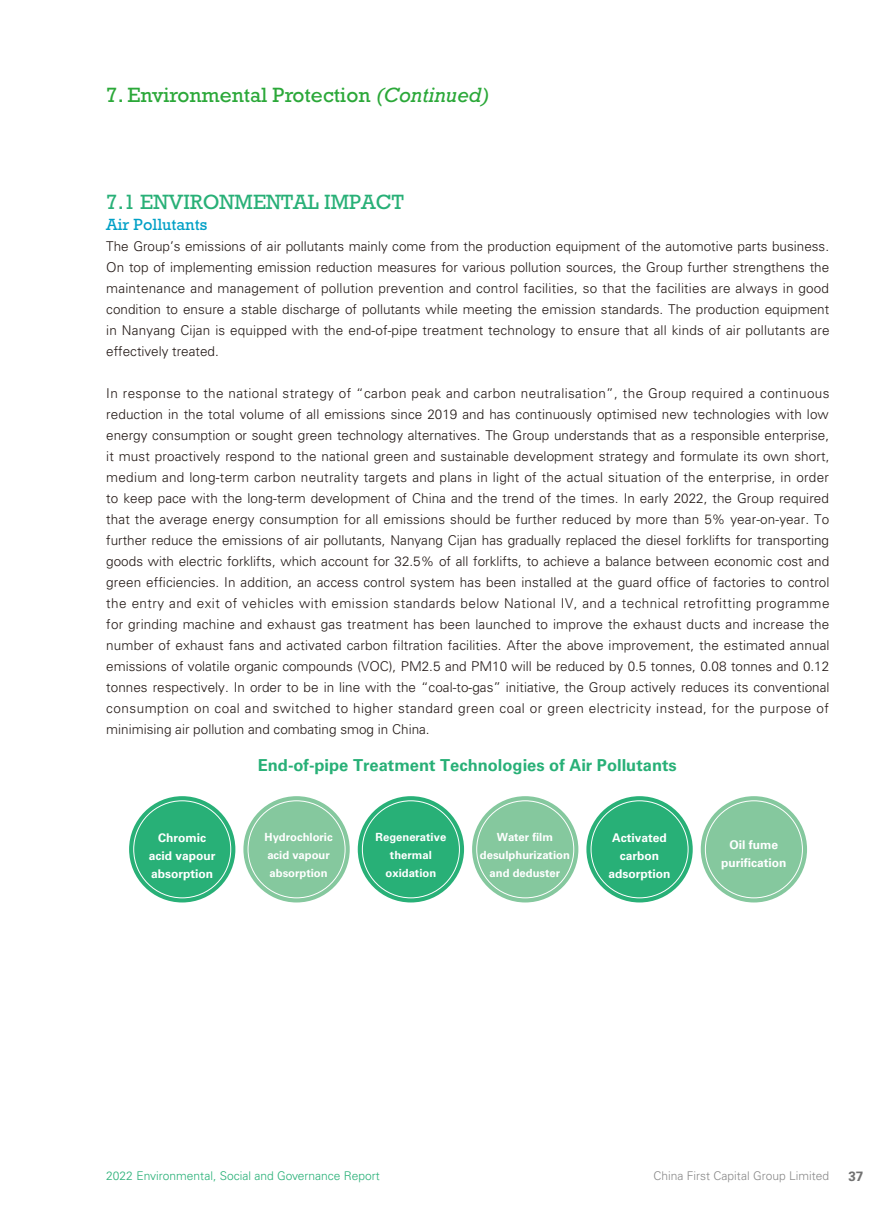
<style>
.page{position:relative;width:893px;height:1212px;background:#fff}
.page>*{position:absolute;margin:0;border:0;box-sizing:border-box;transform-origin:0 0}
.t1{font:21px "Rockwell Std";color:#2ba839}
.t2{font:21px "Rockwell Std";color:#28b077}
.t3{font:700 16.5px "Univers LT Std";color:#28b077}
.t4{font:16.5px "Rockwell Std";color:#00a0c6}
.t5{font:300 13.5px/21px "Univers LT Std";color:#231916;text-align:justify}
.t6{font:700 13.5px "Univers LT Std";color:#727272}
.t7{font:700 12px/18px "Univers LT Std";color:#fff;text-align:center}
.t8{font:300 12px "Univers LT Std";color:#28b077}
.t9{font:300 12px "Univers LT Std";color:#898989}
.t10{font:700 11.25px/18px "Univers LT Std";color:#fff;text-align:center}
.s1{font-style:italic}
</style>
<div class="page">
<div style="left:129px;top:796px;width:106px;height:106px;background:#28b077;border-radius:50%"></div>
<div style="left:358px;top:796px;width:106px;height:106px;background:#28b077;border-radius:50%"></div>
<div style="left:243px;top:796px;width:107px;height:106px;background:#85c89e;border-radius:50%"></div>
<div style="left:472px;top:796px;width:106px;height:106px;background:#85c89e;border-radius:50%"></div>
<div style="left:586px;top:796px;width:107px;height:106px;background:#28b077;border-radius:50%"></div>
<div style="left:701px;top:796px;width:106px;height:106px;background:#85c89e;border-radius:50%"></div>
<h1 class="t1" style="left:106px;top:83px;width:384px">7. Environmental Protection <span class="s1">(Continued)</span></h1>
<h1 class="t2" style="left:106px;top:190px;width:299px">7.1 ENVIRONMENTAL IMPACT</h1>
<p class="t4" style="left:106px;top:215px;width:102px">Air Pollutants</p>
<p class="t5" style="left:106px;top:235px;width:725px">The Group’s emissions of air pollutants mainly come from the production equipment of the automotive parts business.<br>On top of implementing emission reduction measures for various pollution sources, the Group further strengthens the maintenance and management of pollution prevention and control facilities, so that the facilities are always in good condition to ensure a stable discharge of pollutants while meeting the emission standards. The production equipment in Nanyang Cijan is equipped with the end-of-pipe treatment technology to ensure that all kinds of air pollutants are effectively treated.</p>
<p class="t5" style="left:106px;top:383px;width:725px">In response to the national strategy of “carbon peak and carbon neutralisation”, the Group required a continuous reduction in the total volume of all emissions since 2019 and has continuously optimised new technologies with low energy consumption or sought green technology alternatives. The Group understands that as a responsible enterprise, it must proactively respond to the national green and sustainable development strategy and formulate its own short, medium and long-term carbon neutrality targets and plans in light of the actual situation of the enterprise, in order to keep pace with the long-term development of China and the trend of the times. In early 2022, the Group required that the average energy consumption for all emissions should be further reduced by more than 5% year-on-year. To further reduce the emissions of air pollutants, Nanyang Cijan has gradually replaced the diesel forklifts for transporting goods with electric forklifts, which account for 32.5% of all forklifts, to achieve a balance between economic cost and green efficiencies. In addition, an access control system has been installed at the guard office of factories to control the entry and exit of vehicles with emission standards below National IV, and a technical retrofitting programme for grinding machine and exhaust gas treatment has been launched to improve the exhaust ducts and increase the number of exhaust fans and activated carbon filtration facilities. After the above improvement, the estimated annual emissions of volatile organic compounds (VOC), PM2.5 and PM10 will be reduced by 0.5 tonnes, 0.08 tonnes and 0.12 tonnes respectively. In order to be in line with the “coal-to-gas” initiative, the Group actively reduces its conventional consumption on coal and switched to higher standard green coal or green electricity instead, for the purpose of minimising air pollution and combating smog in China.</p>
<p class="t3" style="left:258px;top:756px;width:420px">End-of-pipe Treatment Technologies of Air Pollutants</p>
<p class="t7" style="left:149px;top:829px;width:68px">Chromic acid vapour absorption</p>
<p class="t10" style="left:265px;top:828px;width:70px;text-align:left">Hydrochloric acid vapour absorption</p>
<p class="t10" style="left:376px;top:828px;width:72px">Regenerative thermal oxidation</p>
<p class="t10" style="left:480px;top:828px;width:92px">Water film desulphurization and deduster</p>
<p class="t7" style="left:609px;top:829px;width:64px">Activated carbon adsorption</p>
<p class="t7" style="left:721px;top:836px;width:67px">Oil fume purification</p>
<p class="t8" style="left:106px;top:1168px;width:275px">2022 Environmental, Social and Governance Report</p>
<p class="t9" style="left:654px;top:1168px;width:177px">China First Capital Group Limited</p>
<p class="t6" style="left:848px;top:1168px;width:17px">37</p>
</div>
